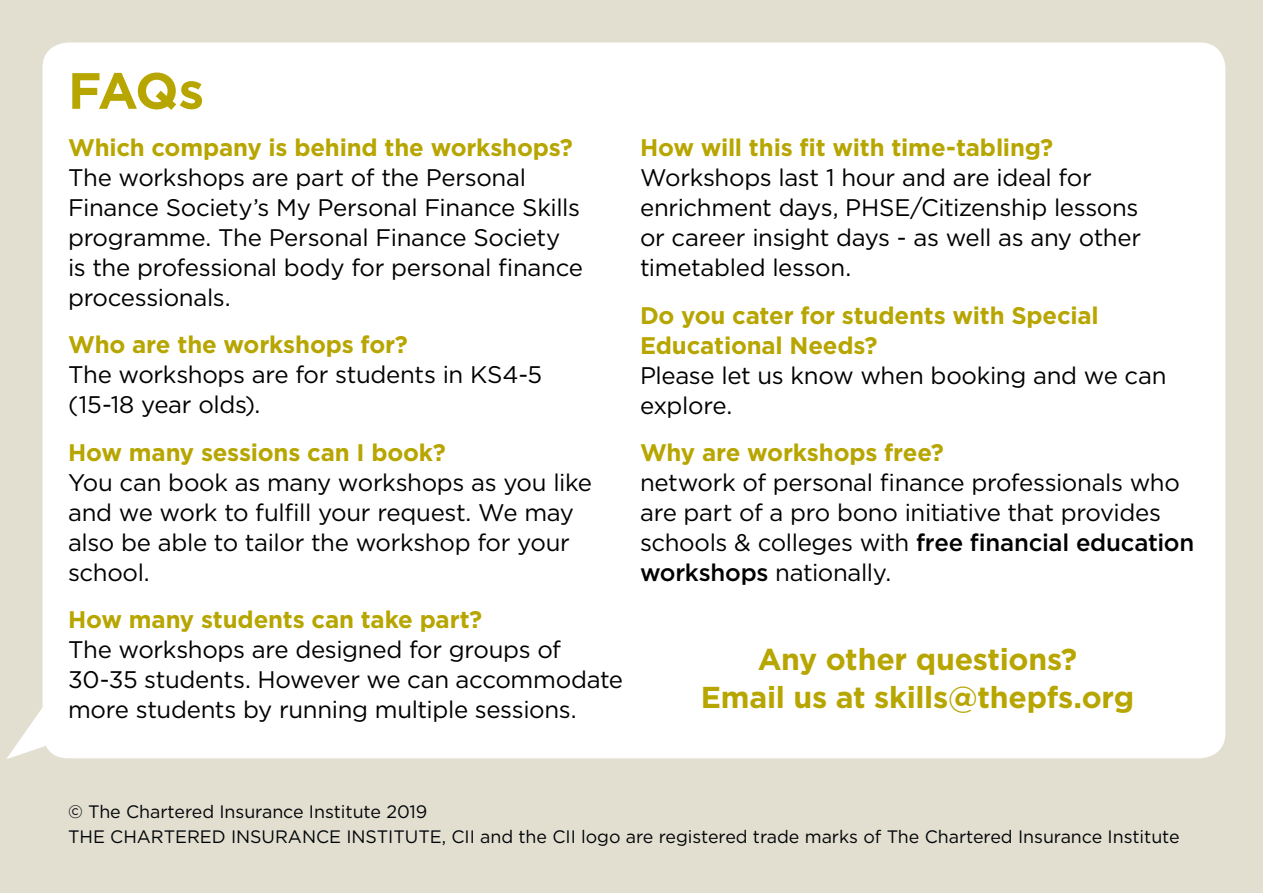
<style>
.page{position:relative;width:1263px;height:893px;background:#e3dfd0}
.page>*{position:absolute;margin:0;border:0;box-sizing:border-box;transform-origin:0 0}
.t1{font:700 51px "Gotham";color:#b7a500}
.t2{font:700 30.15px/37.8px "Gotham";letter-spacing:-.01em;color:#b7a500;text-align:center}
.t3{font:24px/30px "Gotham";letter-spacing:-.015em;color:#000}
.t4{font:700 24px/30px "Gotham";letter-spacing:-.005em;color:#b7a500}
.t5{font:18px/24.6px "Gotham";color:#000408}
.s1{font-weight:500}
</style>
<div class="page">
<svg style="left:6px;top:704px;width:94px;height:55px"></svg>
<div style="left:43px;top:43px;width:1182px;height:715px;background:#fff;border-radius:26px"></div>
<h1 class="t1" style="left:68px;top:57px;width:138px">FAQs</h1>
<p class="t4" style="left:68px;top:133px;width:506px">Which company is behind the workshops?</p>
<p class="t3" style="left:68px;top:163px;width:516px">The workshops are part of the Personal Finance Society’s My Personal Finance Skills programme. The Personal Finance Society is the professional body for personal finance processionals.</p>
<p class="t4" style="left:68px;top:330px;width:341px">Who are the workshops for?</p>
<p class="t3" style="left:68px;top:360px;width:476px">The workshops are for students in KS4-5 (15-18 year olds).</p>
<p class="t4" style="left:68px;top:437px;width:379px">How many sessions can I book?</p>
<p class="t3" style="left:68px;top:467px;width:525px">You can book as many workshops as you like and we work to fulfill your request. We may also be able to tailor the workshop for your school.</p>
<p class="t4" style="left:68px;top:604px;width:416px">How many students can take part?</p>
<p class="t3" style="left:68px;top:634px;width:556px">The workshops are designed for groups of<br>30-35 students. However we can accommodate more students by running multiple sessions.</p>
<p class="t4" style="left:640px;top:133px;width:415px">How will this fit with time-tabling?</p>
<p class="t3" style="left:640px;top:163px;width:503px">Workshops last 1 hour and are ideal for enrichment days, PHSE/Citizenship lessons or career insight days - as well as any other timetabled lesson.</p>
<p class="t4" style="left:640px;top:300px;width:460px">Do you cater for students with Special<br>Educational Needs?</p>
<p class="t3" style="left:640px;top:360px;width:528px">Please let us know when booking and we can explore.</p>
<p class="t4" style="left:640px;top:437px;width:305px">Why are workshops free?</p>
<p class="t3" style="left:640px;top:467px;width:556px">network of personal finance professionals who are part of a pro bono initiative that provides schools &amp; colleges with <span class="s1">free financial education workshops</span> nationally.</p>
<p class="t2" style="left:701px;top:640px;width:435px">Any other questions?<br>Email us at skills@thepfs.org</p>
<p class="t5" style="left:68px;top:800px;width:1113px">© The Chartered Insurance Institute 2019<br>THE CHARTERED INSURANCE INSTITUTE, CII and the CII logo are registered trade marks of The Chartered Insurance Institute</p>
</div>
